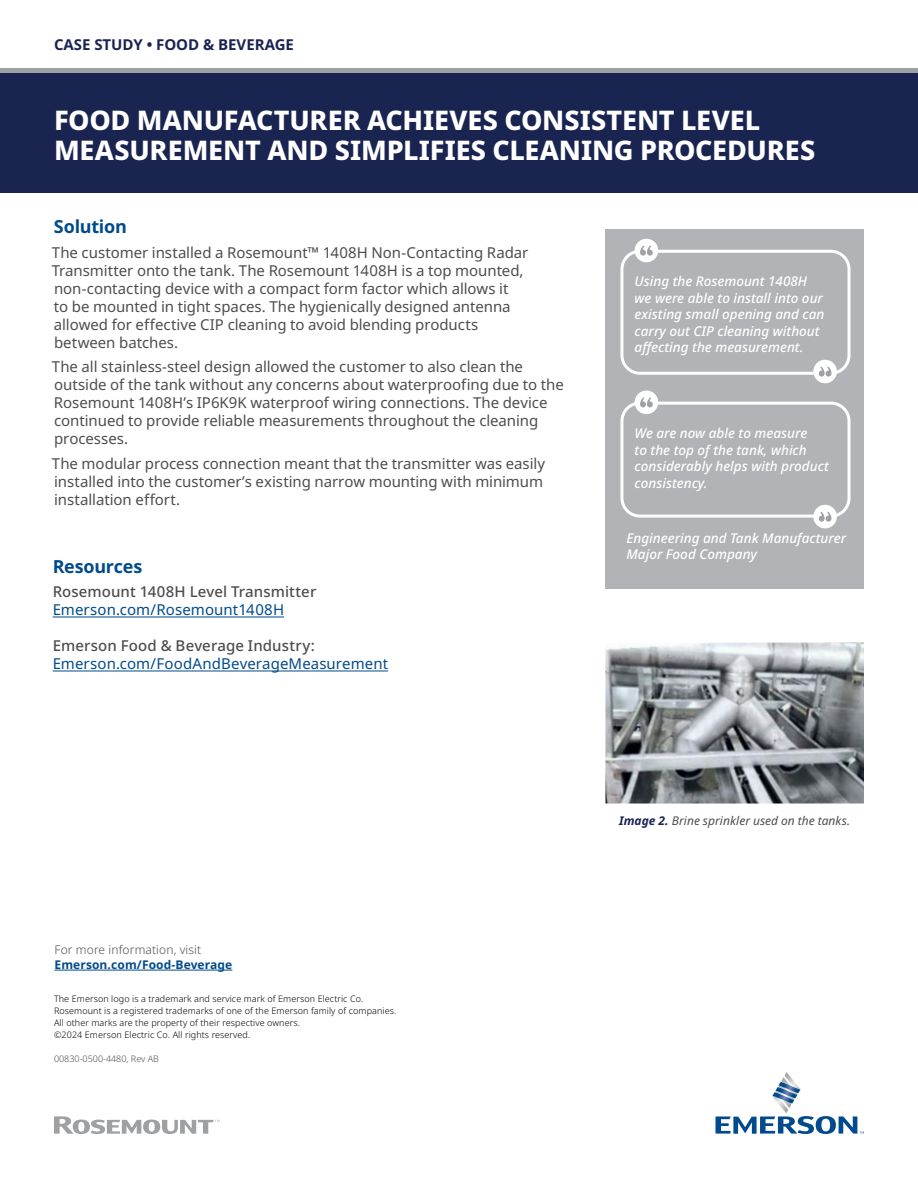
<style>
.page{position:relative;width:918px;height:1188px;background:#fff}
.page>*{position:absolute;margin:0;border:0;box-sizing:border-box;transform-origin:0 0}
.Headline-Reversed-Paragraph_18_20{font:800 27px/30px "Noto Sans";letter-spacing:-.005em;color:#fff}
.Subhead-Paragraph-Blue_12_15{font:700 18px "Noto Sans";letter-spacing:-.015em;color:#004b8c}
.Body-Paragraph_10_14{font:15px/18px "Noto Sans";letter-spacing:-.005em;color:#4d4d4e}
.t1{font:15px "Noto Sans";letter-spacing:.005em;color:#004b8c}
.t2{font:500 15px "Noto Sans";letter-spacing:.01em;color:#4d4d4e}
.Page_Header-Blue_10_15{font:700 15px "Noto Sans";color:#1a2451}
.t3{font:italic 500 13.5px/16.5px "Noto Sans";color:#fff}
.Photo-Caption-Headline-Blue_8_10{font:italic 12px "Noto Sans";letter-spacing:.005em;color:#4d4d4e}
.Product_Page-Blue_8_10{font:700 12px "Noto Sans";letter-spacing:.01em;color:#004b8c}
.More_information-Black_8_10{font:300 12px "Noto Sans";letter-spacing:.01em;color:#4d4d4e}
.Trademark-Info-Black_6_7{font:300 9px/12px "Noto Sans";letter-spacing:.01em;color:#000}
.Trademark-Info-Black_6_7-2{font:300 9px "Noto Sans";color:#4d4d4e}
.s1{font-weight:700;color:#1a2451}
</style>
<div class="page">
<div style="left:0;top:68px;width:918px;height:125px;background:#1a2451"></div>
<hr style="left:0;top:68px;width:918px;height:4px;background:#9fa0a4">
<svg style="left:716px;top:1072px;width:148px;height:62px"></svg>
<svg style="left:54px;top:1116px;width:165px;height:18px"></svg>
<hr style="left:55px;top:970px;width:177px;height:1px;background:#004b8c">
<hr style="left:53px;top:617px;width:231px;height:1px;background:#004b8c">
<hr style="left:53px;top:671px;width:335px;height:1px;background:#004b8c">
<div style="left:605px;top:396px;width:259px;height:193px;background:#b1b3b6"></div>
<div style="left:605px;top:229px;width:259px;height:174px;background:#b1b3b6"></div>
<div style="left:620px;top:402px;width:230px;height:116px;border:3px solid #fff;border-radius:18px"></div>
<div style="left:620px;top:250px;width:230px;height:125px;border:3px solid #fff;border-radius:18px"></div>
<div style="left:635px;top:391px;width:23px;height:23px;background:#fff;border-radius:50%"></div>
<svg style="left:640px;top:397px;width:13px;height:10px"></svg>
<div style="left:635px;top:239px;width:23px;height:23px;background:#fff;border-radius:50%"></div>
<svg style="left:640px;top:245px;width:13px;height:11px"></svg>
<div style="left:813px;top:505px;width:24px;height:23px;background:#fff;border-radius:50%"></div>
<svg style="left:819px;top:512px;width:12px;height:10px"></svg>
<div style="left:813px;top:360px;width:24px;height:23px;background:#fff;border-radius:50%"></div>
<svg style="left:819px;top:366px;width:12px;height:11px"></svg>
<img style="left:605px;top:643px;width:259px;height:161px">
<p class="Page_Header-Blue_10_15" style="left:54px;top:36px;width:242px">CASE STUDY • FOOD &amp; BEVERAGE</p>
<p class="Headline-Reversed-Paragraph_18_20" style="left:54px;top:106px;width:763px">FOOD MANUFACTURER ACHIEVES CONSISTENT LEVEL<br>MEASUREMENT AND SIMPLIFIES CLEANING PROCEDURES</p>
<p class="Subhead-Paragraph-Blue_12_15" style="left:54px;top:216px;width:74px">Solution</p>
<p class="Body-Paragraph_10_14" style="left:52px;top:244px;width:478px">The customer installed a Rosemount™ 1408H Non-Contacting Radar Transmitter onto the tank. The Rosemount 1408H is a top mounted, non-contacting device with a compact form factor which allows it<br>to be mounted in tight spaces. The hygienically designed antenna allowed for effective CIP cleaning to avoid blending products between batches.</p>
<p class="Body-Paragraph_10_14" style="left:52px;top:358px;width:514px">The all stainless-steel design allowed the customer to also clean the outside of the tank without any concerns about waterproofing due to the Rosemount 1408H’s IP6K9K waterproof wiring connections. The device continued to provide reliable measurements throughout the cleaning processes.</p>
<p class="Body-Paragraph_10_14" style="left:52px;top:455px;width:495px">The modular process connection meant that the transmitter was easily installed into the customer’s existing narrow mounting with minimum installation effort.</p>
<p class="Subhead-Paragraph-Blue_12_15" style="left:53px;top:556px;width:91px">Resources</p>
<p class="t2" style="left:53px;top:584px;width:265px">Rosemount 1408H Level Transmitter</p>
<p class="t1" style="left:53px;top:602px;width:233px">Emerson.com/Rosemount1408H</p>
<p class="t2" style="left:53px;top:638px;width:264px">Emerson Food &amp; Beverage Industry:</p>
<p class="t1" style="left:53px;top:656px;width:337px">Emerson.com/FoodAndBeverageMeasurement</p>
<p class="t3" style="left:635px;top:274px;width:191px">Using the Rosemount 1408H we were able to install into our existing small opening and can carry out CIP cleaning without affecting the measurement.</p>
<p class="t3" style="left:635px;top:425px;width:196px">We are now able to measure<br>to the top of the tank, which considerably helps with product consistency.</p>
<p class="t3" style="left:626px;top:530px;width:221px">Engineering and Tank Manufacturer</p>
<p class="t3" style="left:626px;top:546px;width:132px">Major Food Company</p>
<p class="More_information-Black_8_10" style="left:55px;top:943px;width:148px">For more information, visit</p>
<p class="Product_Page-Blue_8_10" style="left:55px;top:958px;width:179px">Emerson.com/Food-Beverage</p>
<p class="Trademark-Info-Black_6_7" style="left:54px;top:993px;width:344px">The Emerson logo is a trademark and service mark of Emerson Electric Co.<br>Rosemount is a registered trademarks of one of the Emerson family of companies.<br>All other marks are the property of their respective owners.<br>©2024 Emerson Electric Co. All rights reserved.</p>
<p class="Trademark-Info-Black_6_7-2" style="left:54px;top:1054px;width:106px">00830-0500-4480, Rev AB</p>
<p class="Photo-Caption-Headline-Blue_8_10" style="left:619px;top:812px;width:233px"><span class="s1">Image 2.</span> Brine sprinkler used on the tanks.</p>
</div>
